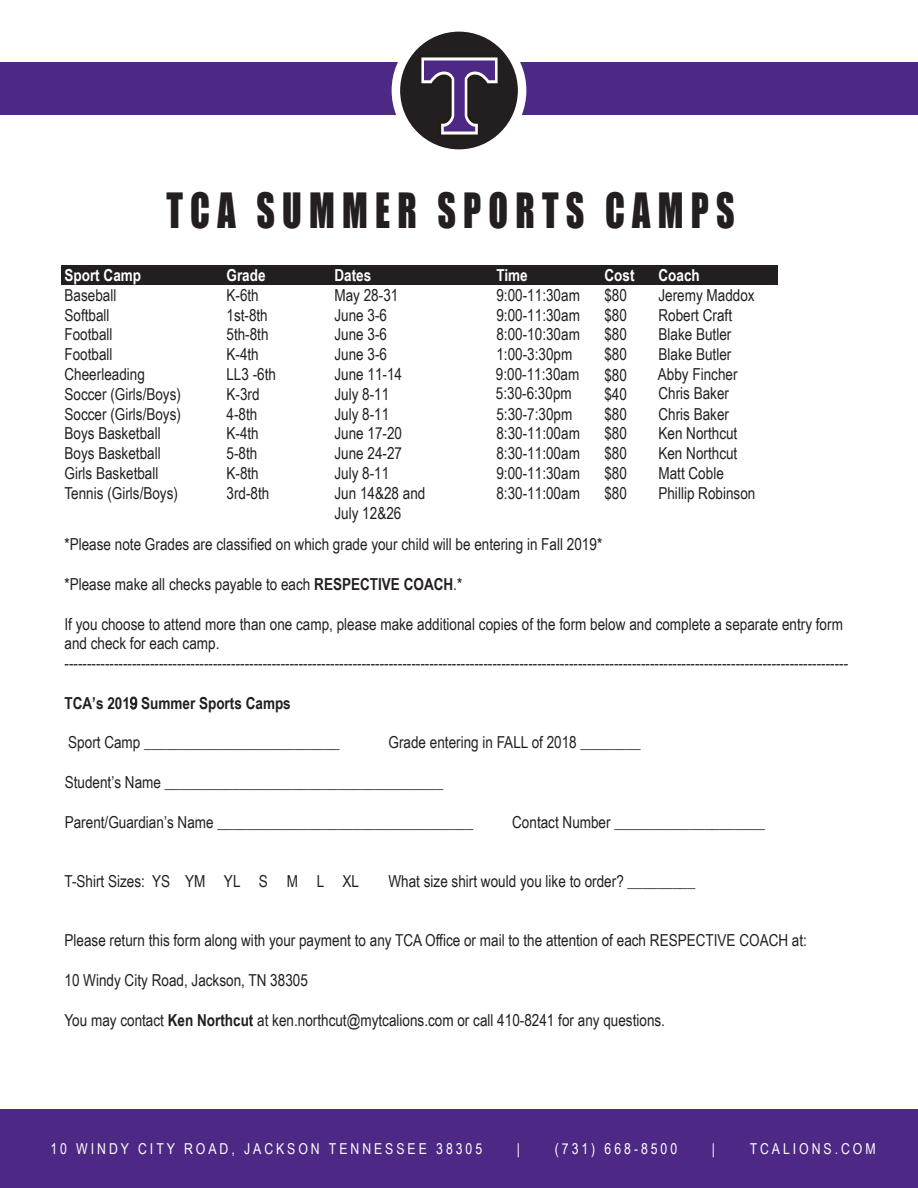
<style>
.page{position:relative;width:918px;height:1188px;background:#fff}
.page>*{position:absolute;margin:0;border:0;box-sizing:border-box;transform-origin:0 0}
.t1{font:44.7px "Impact";letter-spacing:.2em;color:#231f20;scale:.81 1}
.t2{font:16.5px/19.8px "Arial Narrow";color:#231f20}
.t3{font:700 16.5px "Arial Narrow";color:#fff}
.t4{font:700 16.5px "Arial Narrow";color:#231f20}
.t5{font:15px "Arial Narrow";letter-spacing:.195em;color:#fff}
.s1{font-weight:700}
.s2{font-weight:400}
</style>
<div class="page">
<div style="left:0;top:62px;width:918px;height:53px;background:#4d2884"></div>
<div style="left:392px;top:23px;width:134px;height:135px;background:#fff;border-radius:50%"></div>
<svg style="left:397px;top:31px;width:124px;height:119px"></svg>
<div style="left:0;top:1109px;width:918px;height:79px;background:#4d2884"></div>
<div style="left:62px;top:266px;width:716px;height:19px;background:#231f20"></div>
<h1 class="t1" style="left:166px;top:176px;width:703px">TCA SUMMER SPORTS CAMPS</h1>
<p class="t3" style="left:64px;top:263px;width:78px">Sport Camp</p>
<p class="t3" style="left:227px;top:263px;width:41px">Grade</p>
<p class="t3" style="left:334px;top:263px;width:38px">Dates</p>
<p class="t3" style="left:496px;top:263px;width:33px">Time</p>
<p class="t3" style="left:604px;top:263px;width:32px">Cost</p>
<p class="t3" style="left:658px;top:263px;width:43px">Coach</p>
<p class="t2" style="left:226px;top:285px;width:34px">K-6th</p>
<p class="t2" style="left:334px;top:285px;width:65px">May 28-31</p>
<p class="t2" style="left:496px;top:285px;width:85px">9:00-11:30am</p>
<p class="t2" style="left:604px;top:285px;width:24px">$80</p>
<p class="t2" style="left:658px;top:285px;width:98px">Jeremy Maddox</p>
<p class="t2" style="left:226px;top:304px;width:43px">1st-8th</p>
<p class="t2" style="left:334px;top:304px;width:54px">June 3-6</p>
<p class="t2" style="left:496px;top:304px;width:85px">9:00-11:30am</p>
<p class="t2" style="left:604px;top:304px;width:24px">$80</p>
<p class="t2" style="left:658px;top:304px;width:75px">Robert Craft</p>
<p class="t2" style="left:226px;top:324px;width:44px">5th-8th</p>
<p class="t2" style="left:334px;top:324px;width:54px">June 3-6</p>
<p class="t2" style="left:496px;top:324px;width:85px">8:00-10:30am</p>
<p class="t2" style="left:604px;top:324px;width:24px">$80</p>
<p class="t2" style="left:658px;top:324px;width:74px">Blake Butler</p>
<p class="t2" style="left:226px;top:344px;width:34px">K-4th</p>
<p class="t2" style="left:334px;top:344px;width:54px">June 3-6</p>
<p class="t2" style="left:496px;top:344px;width:77px">1:00-3:30pm</p>
<p class="t2" style="left:604px;top:344px;width:24px">$80</p>
<p class="t2" style="left:658px;top:344px;width:74px">Blake Butler</p>
<p class="t2" style="left:226px;top:364px;width:51px">LL3 -6th</p>
<p class="t2" style="left:334px;top:364px;width:69px">June 11-14</p>
<p class="t2" style="left:226px;top:384px;width:35px">K-3rd</p>
<p class="t2" style="left:334px;top:384px;width:56px">July 8-11</p>
<p class="t2" style="left:64px;top:285px;width:118px">Baseball<br>Softball<br>Football<br>Football<br>Cheerleading<br>Soccer (Girls/Boys)<br>Soccer (Girls/Boys)<br>Boys Basketball<br>Boys Basketball<br>Girls Basketball<br>Tennis (Girls/Boys)</p>
<p class="t2" style="left:658px;top:364px;width:81px">Abby Fincher</p>
<p class="t2" style="left:496px;top:364px;width:85px">9:00-11:30am</p>
<p class="t2" style="left:604px;top:365px;width:24px">$80</p>
<p class="t2" style="left:496px;top:383px;width:77px">5:30-6:30pm</p>
<p class="t2" style="left:658px;top:383px;width:72px">Chris Baker</p>
<p class="t2" style="left:604px;top:384px;width:24px">$40</p>
<p class="t2" style="left:226px;top:403px;width:32px">4-8th</p>
<p class="t2" style="left:334px;top:403px;width:56px">July 8-11</p>
<p class="t2" style="left:496px;top:403px;width:77px">5:30-7:30pm</p>
<p class="t2" style="left:604px;top:403px;width:24px">$80</p>
<p class="t2" style="left:658px;top:403px;width:72px">Chris Baker</p>
<p class="t2" style="left:226px;top:423px;width:34px">K-4th</p>
<p class="t2" style="left:334px;top:423px;width:69px">June 17-20</p>
<p class="t2" style="left:496px;top:423px;width:85px">8:30-11:00am</p>
<p class="t2" style="left:604px;top:423px;width:24px">$80</p>
<p class="t2" style="left:658px;top:423px;width:80px">Ken Northcut</p>
<p class="t2" style="left:334px;top:443px;width:69px">June 24-27</p>
<p class="t2" style="left:496px;top:443px;width:85px">8:30-11:00am</p>
<p class="t2" style="left:604px;top:443px;width:24px">$80</p>
<p class="t2" style="left:658px;top:443px;width:80px">Ken Northcut</p>
<p class="t2" style="left:334px;top:463px;width:56px">July 8-11</p>
<p class="t2" style="left:496px;top:463px;width:85px">9:00-11:30am</p>
<p class="t2" style="left:604px;top:463px;width:24px">$80</p>
<p class="t2" style="left:658px;top:463px;width:67px">Matt Coble</p>
<p class="t2" style="left:226px;top:443px;width:44px">5-8th<br>K-8th<br>3rd-8th</p>
<p class="t2" style="left:334px;top:483px;width:93px">Jun 14&amp;28 and<br>July 12&amp;26</p>
<p class="t2" style="left:496px;top:483px;width:85px">8:30-11:00am</p>
<p class="t2" style="left:604px;top:483px;width:24px">$80</p>
<p class="t2" style="left:658px;top:483px;width:99px">Phillip Robinson</p>
<p class="t2" style="left:64px;top:534px;width:539px">*Please note Grades are classified on which grade your child will be entering in Fall 2019*</p>
<p class="t2" style="left:64px;top:574px;width:399px">*Please make all checks payable to each <span class="s1">RESPECTIVE COACH</span>.*</p>
<p class="t2" style="left:64px;top:613px;width:785px">If you choose to attend more than one camp, please make additional copies of the form below and complete a separate entry form and check for each camp. ------------------------------------------------------------------------------------------------------------------------------------------------------------------------------</p>
<p class="t4" style="left:64px;top:691px;width:228px">TCA’s 201<span class="s2">9</span> Summer Sports Camps</p>
<p class="t2" style="left:68px;top:732px;width:273px">Sport Camp __________________________</p>
<p class="t2" style="left:388px;top:732px;width:254px">Grade entering in FALL of 2018 ________</p>
<p class="t2" style="left:65px;top:772px;width:380px">Student’s Name _____________________________________</p>
<p class="t2" style="left:65px;top:811px;width:410px">Parent/Guardian’s Name __________________________________</p>
<p class="t2" style="left:512px;top:811px;width:254px">Contact Number ____________________</p>
<p class="t2" style="left:64px;top:871px;width:296px">T-Shirt Sizes: YS YM YL S M L XL</p>
<p class="t2" style="left:388px;top:871px;width:308px">What size shirt would you like to order? _________</p>
<p class="t2" style="left:64px;top:930px;width:744px">Please return this form along with your payment to any TCA Office or mail to the attention of each RESPECTIVE COACH at:</p>
<p class="t2" style="left:64px;top:970px;width:245px">10 Windy City Road, Jackson, TN 38305</p>
<p class="t2" style="left:64px;top:1009px;width:602px">You may contact <span class="s1">Ken Northcut</span> at ken.northcut@mytcalions.com or call 410-8241 for any questions.</p>
<p class="t5" style="left:50px;top:1138px;width:433px">10 WINDY CITY ROAD, JACKSON TENNESSEE 38305</p>
<p class="t5" style="left:517px;top:1138px;width:5px">|</p>
<p class="t5" style="left:555px;top:1138px;width:124px">(731) 668-8500</p>
<p class="t5" style="left:712px;top:1138px;width:5px">|</p>
<p class="t5" style="left:750px;top:1138px;width:127px">TCALIONS.COM</p>
</div>
